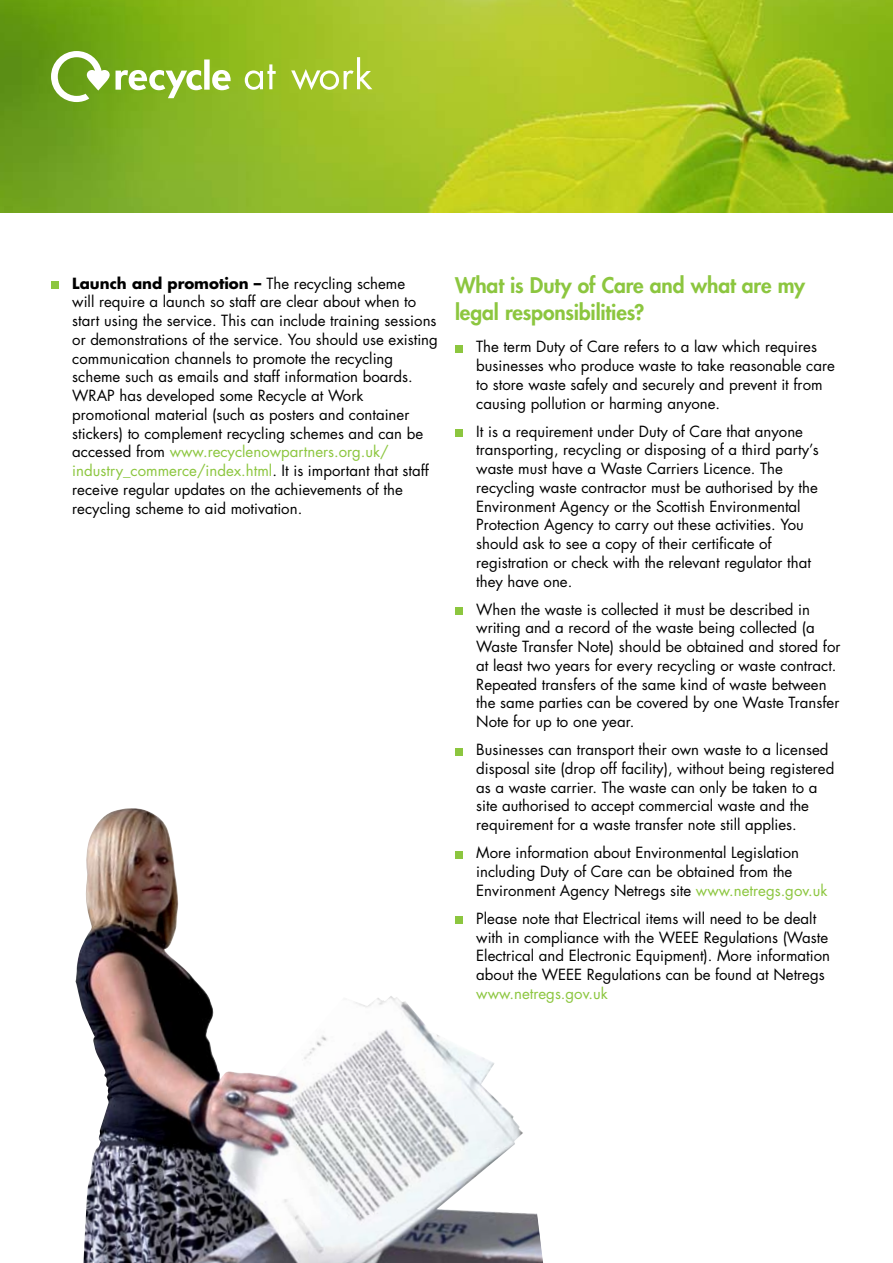
<style>
.page{position:relative;width:893px;height:1263px;background:#fff}
.page>*{position:absolute;margin:0;border:0;box-sizing:border-box;transform-origin:0 0}
.t1{font:800 21px/27px "Futura LT";letter-spacing:-.005em;color:#8cc63f}
.t2{font:15px/18.8px "Futura LT";color:#000}
.t3{font:15px "Futura LT";color:#8cc63f}
.s1{font-weight:700}
.s2{color:#8cc63f}
</style>
<div class="page">
<img style="left:0;top:0;width:893px;height:213px">
<svg style="left:245px;top:64px;width:31px;height:26px"></svg>
<svg style="left:51px;top:51px;width:180px;height:51px"></svg>
<svg style="left:291px;top:57px;width:81px;height:33px"></svg>
<div style="left:51px;top:281px;width:7px;height:8px;background:#8cc63f"></div>
<div style="left:455px;top:345px;width:7px;height:7px;background:#8cc63f"></div>
<div style="left:455px;top:429px;width:7px;height:8px;background:#8cc63f"></div>
<div style="left:455px;top:607px;width:7px;height:8px;background:#8cc63f"></div>
<div style="left:455px;top:748px;width:7px;height:7px;background:#8cc63f"></div>
<img style="left:75px;top:808px;width:468px;height:455px">
<p class="t2" style="left:72px;top:274px;width:367px"><span class="s1">Launch and promotion –</span> The recycling scheme<br>will require a launch so staff are clear about when to start using the service. This can include training sessions or demonstrations of the service. You should use existing communication channels to promote the recycling scheme such as emails and staff information boards.<br>WRAP has developed some Recycle at Work promotional material (such as posters and container stickers) to complement recycling schemes and can be accessed from <span class="s2">www.recyclenowpartners.org.uk/ industry_commerce/index.html</span>. It is important that staff receive regular updates on the achievements of the recycling scheme to aid motivation.</p>
<h1 class="t1" style="left:455px;top:272px;width:352px">What is Duty of Care and what are my legal responsibilities?</h1>
<p class="t2" style="left:476px;top:338px;width:360px">The term Duty of Care refers to a law which requires businesses who produce waste to take reasonable care to store waste safely and securely and prevent it from causing pollution or harming anyone.</p>
<p class="t2" style="left:476px;top:422px;width:344px">It is a requirement under Duty of Care that anyone transporting, recycling or disposing of a third party’s waste must have a Waste Carriers Licence. The recycling waste contractor must be authorised by the Environment Agency or the Scottish Environmental Protection Agency to carry out these activities. You should ask to see a copy of their certificate of registration or check with the relevant regulator that they have one.</p>
<p class="t2" style="left:476px;top:600px;width:366px">When the waste is collected it must be described in writing and a record of the waste being collected (a Waste Transfer Note) should be obtained and stored for at least two years for every recycling or waste contract.<br>Repeated transfers of the same kind of waste between the same parties can be covered by one Waste Transfer Note for up to one year.</p>
<p class="t2" style="left:476px;top:740px;width:360px">Businesses can transport their own waste to a licensed disposal site (drop off facility), without being registered as a waste carrier. The waste can only be taken to a site authorised to accept commercial waste and the requirement for a waste transfer note still applies.</p>
<p class="t2" style="left:476px;top:843px;width:353px">More information about Environmental Legislation including Duty of Care can be obtained from the<br>Environment Agency Netregs site <span class="s2">www.netregs.gov.uk</span></p>
<p class="t2" style="left:476px;top:909px;width:355px">Please note that Electrical items will need to be dealt with in compliance with the WEEE Regulations (Waste Electrical and Electronic Equipment). More information about the WEEE Regulations can be found at Netregs</p>
<p class="t3" style="left:476px;top:984px;width:133px">www.netregs.gov.uk</p>
</div>
